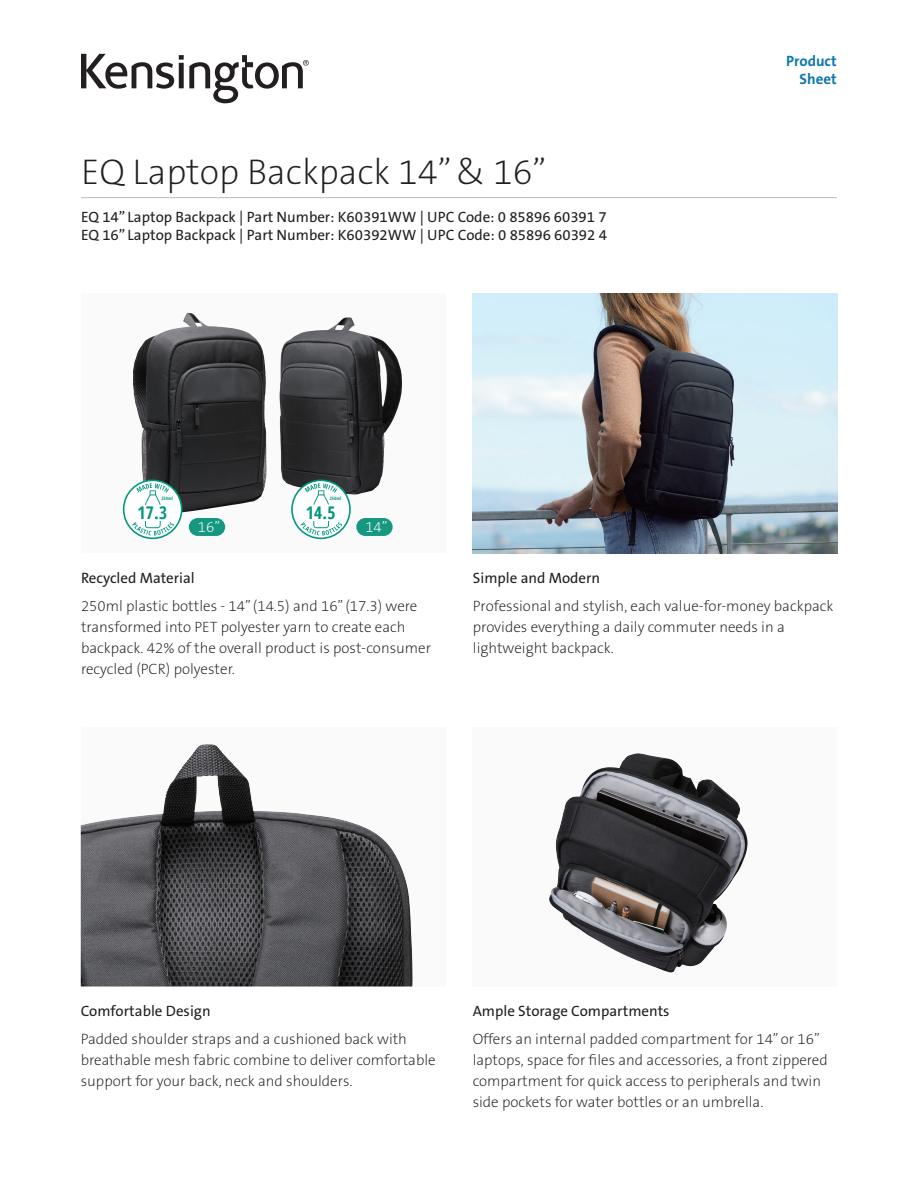
<style>
.page{position:relative;width:918px;height:1188px;background:#fff}
.page>*{position:absolute;margin:0;border:0;box-sizing:border-box;transform-origin:0 0}
.t1{font:36px "The Sans KENSINGTON2 XL";color:#231f20}
.t2{font:700 condensed 17.4px "Open Sans";color:#01967e}
.t3{font:15px/21px "The Sans KENSINGTON2 XL";color:#231f20}
.t4{font:15px/18px "The Sans KENSINGTON5 Rg";color:#231f20}
.Filetype_Header_Blue{font:15px "The Sans KENSINGTON7 Bd";color:#0e76ae}
.t5{font:15px "The Sans KENSINGTON2 XL";color:#fff}
.t6{font:700 condensed 4.65px "Open Sans";letter-spacing:.02em;color:#01967e}
</style>
<div class="page">
<svg style="left:81px;top:54px;width:228px;height:49px"></svg>
<div style="left:81px;top:727px;width:364px;height:260px;background:#fafafa"></div>
<img style="left:81px;top:744px;width:332px;height:243px">
<svg style="left:549px;top:753px;width:199px;height:220px"></svg>
<img style="left:596px;top:754px;width:39px;height:17px">
<hr style="left:81px;top:197px;width:756px;height:1px;background:#bcbdc0">
<svg style="left:122px;top:312px;width:280px;height:228px"></svg>
<img style="left:473px;top:294px;width:364px;height:259px">
<img style="left:133px;top:313px;width:95px;height:200px">
<div style="left:189px;top:518px;width:36px;height:18px;background:#15987f;border-radius:9px"></div>
<div style="left:356px;top:518px;width:37px;height:18px;background:#15987f;border-radius:9px"></div>
<svg style="left:291px;top:480px;width:60px;height:59px"></svg>
<svg style="left:123px;top:480px;width:59px;height:59px"></svg>
<h1 class="t1" style="left:81px;top:152px;width:467px">EQ Laptop Backpack 14” &amp; 16”</h1>
<p class="t4" style="left:81px;top:208px;width:527px">EQ 14” Laptop Backpack | Part Number: K60391WW | UPC Code: 0 85896 60391 7<br>EQ 16” Laptop Backpack | Part Number: K60392WW | UPC Code: 0 85896 60392 4</p>
<p class="t6" style="left:161px;top:495px;width:13px">250ml</p>
<p class="t2" style="left:138px;top:500px;width:31px">17.3</p>
<p class="t6" style="left:330px;top:495px;width:13px">250ml</p>
<p class="t2" style="left:306px;top:500px;width:31px">14.5</p>
<p class="t5" style="left:198px;top:519px;width:24px">16”</p>
<p class="t5" style="left:365px;top:519px;width:24px">14”</p>
<p class="Filetype_Header_Blue" style="left:786px;top:53px;width:52px">Product</p>
<p class="Filetype_Header_Blue" style="left:800px;top:71px;width:39px">Sheet</p>
<p class="t4" style="left:81px;top:569px;width:115px">Recycled Material</p>
<p class="t3" style="left:81px;top:595px;width:352px">250ml plastic bottles - 14” (14.5) and 16” (17.3) were transformed into PET polyester yarn to create each backpack. 42% of the overall product is post-consumer recycled (PCR) polyester.</p>
<p class="t4" style="left:473px;top:569px;width:129px">Simple and Modern</p>
<p class="t3" style="left:473px;top:595px;width:362px">Professional and stylish, each value-for-money backpack provides everything a daily commuter needs in a lightweight backpack.</p>
<p class="t4" style="left:81px;top:1003px;width:131px">Comfortable Design</p>
<p class="t3" style="left:81px;top:1029px;width:357px">Padded shoulder straps and a cushioned back with breathable mesh fabric combine to deliver comfortable support for your back, neck and shoulders.</p>
<p class="t4" style="left:473px;top:1003px;width:199px">Ample Storage Compartments</p>
<p class="t3" style="left:473px;top:1029px;width:357px">Offers an internal padded compartment for 14” or 16” laptops, space for files and accessories, a front zippered compartment for quick access to peripherals and twin side pockets for water bottles or an umbrella.</p>
</div>
